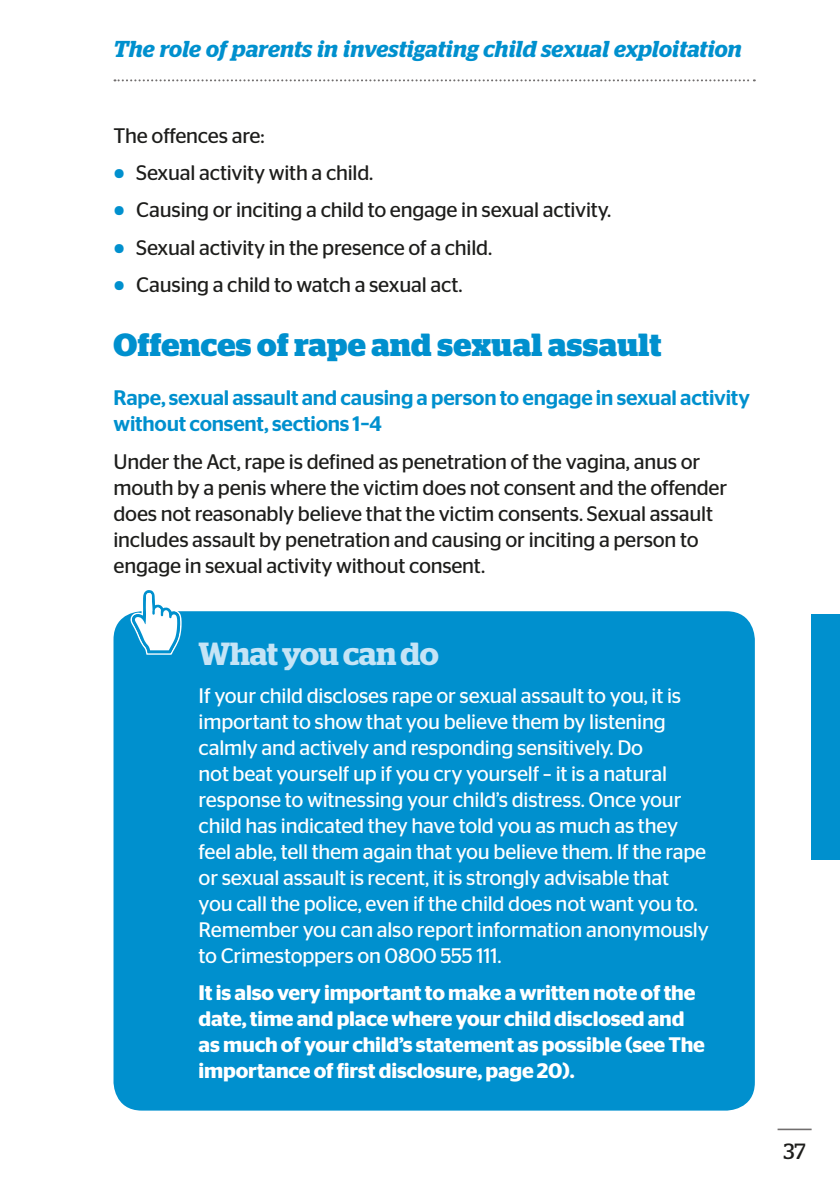
<style>
.page{position:relative;width:840px;height:1191px;background:#fff}
.page>*{position:absolute;margin:0;border:0;box-sizing:border-box;transform-origin:0 0}
.t1{font:700 32px "Stag";letter-spacing:.015em;color:#0090ce}
.t2{font:600 32px "Stag";letter-spacing:-.015em;color:#c5e4f6}
.t3{font:italic 600 23px "Stag";letter-spacing:.01em;color:#0090ce}
.t4{font:22px "Stag";color:#1d1d1b}
.t5{font:21px/26px "Stag Sans";letter-spacing:-.01em;color:#fff}
.t6{font:21px/26px "Stag Sans";letter-spacing:-.01em;color:#1d1d1b}
.t7{font:600 21px/26px "Stag Sans";letter-spacing:-.01em;color:#fff}
.t8{font:500 21px/26px "Stag Sans";letter-spacing:-.01em;color:#0090ce}
.s1{font-size:36px;color:#0090ce}
</style>
<div class="page">
<div style="left:113px;top:611px;width:641px;height:499px;background:#0090ce;border-radius:28px"></div>
<svg style="left:130px;top:590px;width:51px;height:65px"></svg>
<hr style="left:777px;top:1128px;width:34px;height:2px;background:#716e6e">
<svg style="left:114px;top:79px;width:640px;height:2px"></svg>
<div style="left:811px;top:615px;width:28px;height:244px;background:#0090ce"></div>
<p class="t3" style="left:113px;top:35px;width:629px">The role of parents in investigating child sexual exploitation</p>
<p class="t6" style="left:113px;top:122px;width:153px">The offences are:</p>
<p class="t6" style="left:113px;top:160px;width:261px"><span class="s1">•</span> Sexual activity with a child.</p>
<p class="t6" style="left:113px;top:197px;width:499px"><span class="s1">•</span> Causing or inciting a child to engage in sexual activity.</p>
<p class="t6" style="left:113px;top:234px;width:380px"><span class="s1">•</span> Sexual activity in the presence of a child.</p>
<p class="t6" style="left:113px;top:272px;width:350px"><span class="s1">•</span> Causing a child to watch a sexual act.</p>
<h1 class="t1" style="left:113px;top:326px;width:549px">Offences of rape and sexual assault</h1>
<p class="t8" style="left:113px;top:385px;width:637px">Rape, sexual assault and causing a person to engage in sexual activity without consent, sections 1–4</p>
<p class="t6" style="left:113px;top:448px;width:615px">Under the Act, rape is defined as penetration of the vagina, anus or mouth by a penis where the victim does not consent and the offender does not reasonably believe that the victim consents. Sexual assault includes assault by penetration and causing or inciting a person to engage in sexual activity without consent.</p>
<h1 class="t2" style="left:198px;top:635px;width:241px">What you can do</h1>
<p class="t5" style="left:198px;top:682px;width:511px">If your child discloses rape or sexual assault to you, it is important to show that you believe them by listening calmly and actively and responding sensitively. Do<br>not beat yourself up if you cry yourself – it is a natural response to witnessing your child’s distress. Once your child has indicated they have told you as much as they feel able, tell them again that you believe them. If the rape or sexual assault is recent, it is strongly advisable that<br>you call the police, even if the child does not want you to.<br>Remember you can also report information anonymously to Crimestoppers on 0800 555 111.</p>
<p class="t7" style="left:198px;top:979px;width:507px">It is also very important to make a written note of the date, time and place where your child disclosed and as much of your child’s statement as possible (see The importance of first disclosure, page 20).</p>
<p class="t4" style="left:782px;top:1138px;width:24px">37</p>
</div>
